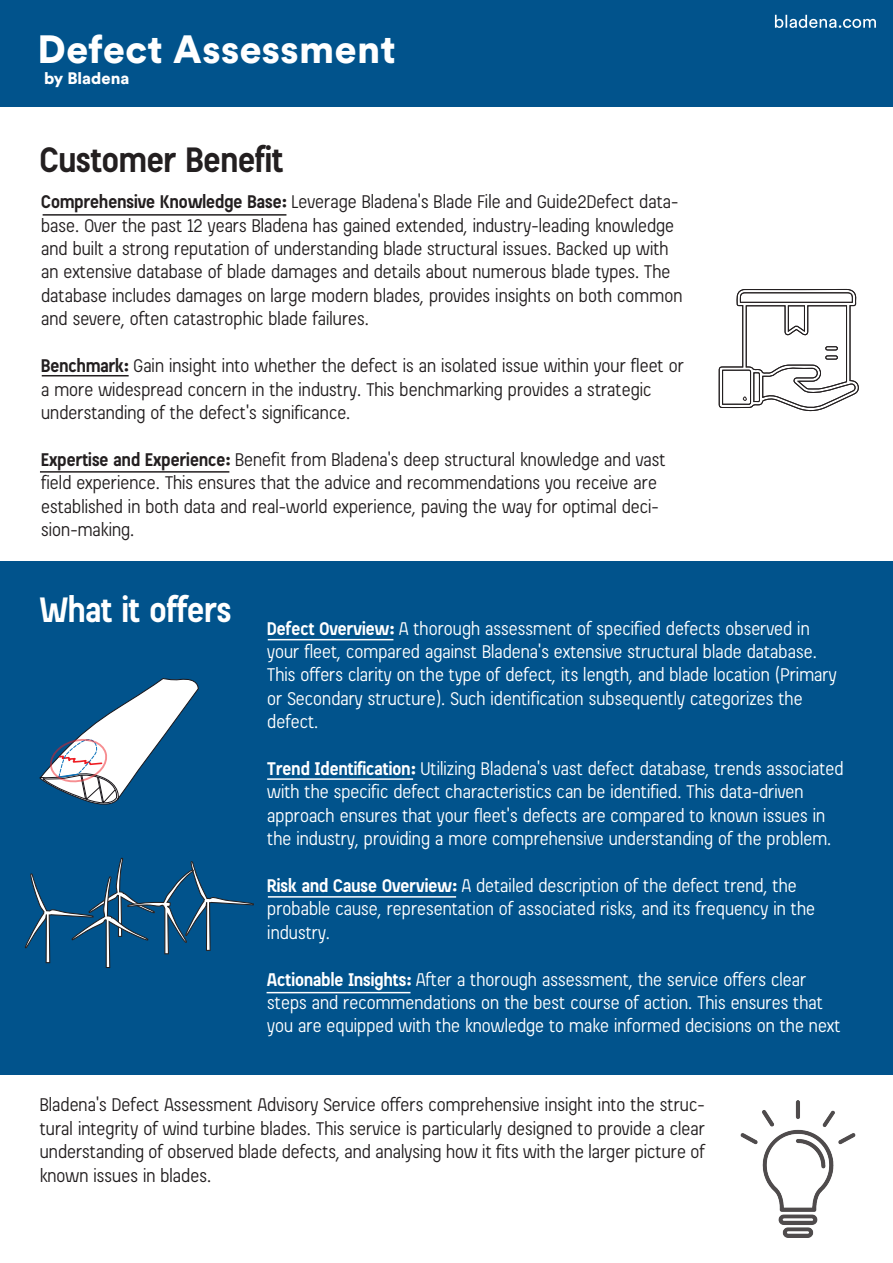
<style>
.page{position:relative;width:893px;height:1263px;background:#fff}
.page>*{position:absolute;margin:0;border:0;box-sizing:border-box;transform-origin:0 0}
.t1{font:900 39px "Circular Std";letter-spacing:.01em;color:#fff}
.t2{font:700 37.5px "Beauchef W00";color:#231f20}
.t3{font:700 37.5px "Beauchef W00";color:#fff}
.t4{font:19.5px/23.4px "Beauchef W00";letter-spacing:.005em;color:#231f20}
.t5{font:19.5px/23.4px "Beauchef W00";letter-spacing:.005em;color:#fff}
.t6{font:900 16.5px "Circular Std";color:#fff}
.s1{font-weight:700}
</style>
<div class="page">
<div style="left:0;top:0;width:893px;height:107px;background:#01538c"></div>
<svg style="left:775px;top:15px;width:101px;height:13px"></svg>
<img style="left:740px;top:1100px;width:116px;height:137px">
<div style="left:0;top:561px;width:893px;height:514px;background:#01538c"></div>
<hr style="left:268px;top:639px;width:125px;height:1px;background:#fff">
<svg style="left:718px;top:288px;width:141px;height:124px"></svg>
<hr style="left:43px;top:214px;width:243px;height:2px;background:#231f20">
<hr style="left:42px;top:375px;width:87px;height:1px;background:#231f20">
<hr style="left:40px;top:471px;width:189px;height:2px;background:#231f20">
<hr style="left:267px;top:778px;width:146px;height:2px;background:#fff">
<hr style="left:268px;top:896px;width:188px;height:2px;background:#fff">
<hr style="left:267px;top:992px;width:143px;height:1px;background:#fff">
<svg style="left:25px;top:858px;width:229px;height:110px"></svg>
<svg style="left:39px;top:678px;width:160px;height:127px"></svg>
<h1 class="t1" style="left:38px;top:24px;width:360px">Defect Assessment</h1>
<p class="t6" style="left:44px;top:68px;width:87px">by Bladena</p>
<h2 class="t2" style="left:40px;top:137px;width:245px">Customer Benefit</h2>
<p class="t4" style="left:41px;top:190px;width:643px"><span class="s1">Comprehensive Knowledge Base:</span> Leverage Bladena's Blade File and Guide2Defect data&shy;base. Over the past 12 years Bladena has gained extended, industry-leading knowledge and built a strong reputation of understanding blade structural issues. Backed up with an extensive database of blade damages and details about numerous blade types. The database includes damages on large modern blades, provides insights on both common and severe, often catastrophic blade failures.</p>
<p class="t4" style="left:41px;top:354px;width:644px"><span class="s1">Benchmark:</span> Gain insight into whether the defect is an isolated issue within your fleet or a more widespread concern in the industry. This benchmarking provides a strategic understanding of the defect's significance.</p>
<p class="t4" style="left:41px;top:447px;width:626px"><span class="s1">Expertise and Experience:</span> Benefit from Bladena’s deep structural knowledge and vast field experience. This ensures that the advice and recommendations you receive are established in both data and real-world experience, paving the way for optimal deci&shy;sion-making.</p>
<h2 class="t3" style="left:40px;top:587px;width:193px">What it offers</h2>
<p class="t5" style="left:267px;top:616px;width:571px"><span class="s1">Defect Overview:</span> A thorough assessment of specified defects observed in your fleet, compared against Bladena’s extensive structural blade database.<br>This offers clarity on the type of defect, its length, and blade location (Primary or Secondary structure). Such identification subsequently categorizes the defect.</p>
<p class="t5" style="left:267px;top:757px;width:578px"><span class="s1">Trend Identification:</span> Utilizing Bladena’s vast defect database, trends associated with the specific defect characteristics can be identified. This data-driven approach ensures that your fleet's defects are compared to known issues in the industry, providing a more comprehensive understanding of the problem.</p>
<p class="t5" style="left:267px;top:874px;width:549px"><span class="s1">Risk and Cause Overview:</span> A detailed description of the defect trend, the probable cause, representation of associated risks, and its frequency in the industry.</p>
<p class="t5" style="left:267px;top:967px;width:575px"><span class="s1">Actionable Insights:</span> After a thorough assessment, the service offers clear steps and recommendations on the best course of action. This ensures that you are equipped with the knowledge to make informed decisions on the next</p>
<p class="t4" style="left:40px;top:1093px;width:666px;text-align:justify">Bladena's Defect Assessment Advisory Service offers comprehensive insight into the struc&shy;tural integrity of wind turbine blades. This service is particularly designed to provide a clear understanding of observed blade defects, and analysing how it fits with the larger picture of known issues in blades.</p>
</div>
